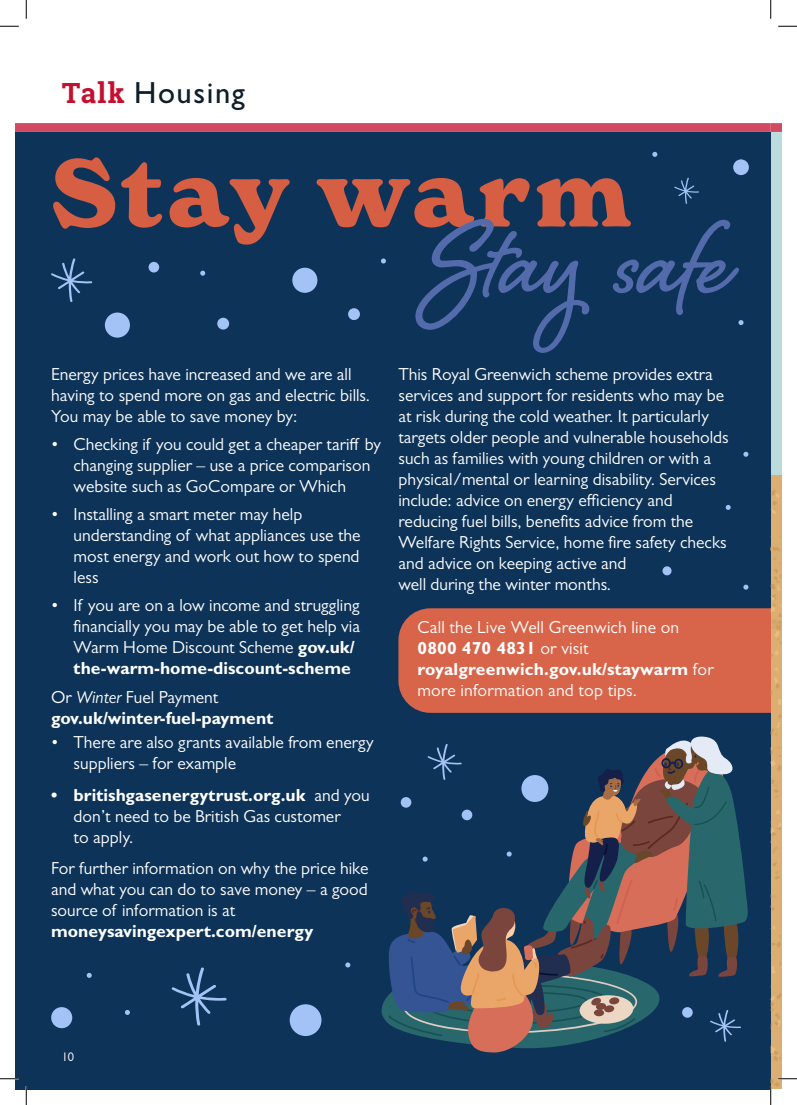
<style>
.page{position:relative;width:797px;height:1105px;background:#fff}
.page>*{position:absolute;margin:0;border:0;box-sizing:border-box;transform-origin:0 0}
.t1{font:700 132.75px "Shelby";color:#546bab}
.t2{font:700 93px "New Spirit";letter-spacing:.045em;color:#d65e42}
.t3{font:500 30.62px "Gill Sans MT Std";letter-spacing:.05em;color:#0f1e28}
.Call_to_action{font:17.5px/21px "Gill Sans MT Std";color:#fff}
.t4{font:700 17.5px/21px "Gill Sans MT Std";color:#fff}
.t5{font:12.5px "Gill Sans MT Std";color:#fff}
.s1{font-family:"Roboto Slab";font-weight:700;font-size:27.88px;color:#c3102f}
.s2{font-weight:700}
.s3{font-weight:400}
.s4{font-weight:400;font-style:italic}
</style>
<div class="page">
<div style="left:770px;top:132px;width:11px;height:343px;background:#bcdbdd"></div>
<svg style="left:16px;top:123px;width:765px;height:9px;background:#d14d64"></svg>
<div style="left:16px;top:132px;width:754px;height:957px;background:#0d3359"></div>
<div style="left:398px;top:608px;width:372px;height:105px;background:#d8654a"></div>
<div style="left:770px;top:475px;width:11px;height:614px;background:#dcae71"></div>
<svg style="left:772px;top:961px;width:9px;height:12px"></svg>
<svg style="left:770px;top:490px;width:9px;height:25px"></svg>
<svg style="left:773px;top:862px;width:7px;height:17px"></svg>
<svg style="left:770px;top:992px;width:11px;height:38px"></svg>
<svg style="left:776px;top:807px;width:6px;height:8px"></svg>
<svg style="left:770px;top:894px;width:12px;height:17px"></svg>
<svg style="left:770px;top:821px;width:11px;height:33px"></svg>
<svg style="left:770px;top:1045px;width:11px;height:17px"></svg>
<svg style="left:770px;top:926px;width:12px;height:27px"></svg>
<svg style="left:770px;top:713px;width:11px;height:87px"></svg>
<svg style="left:770px;top:677px;width:11px;height:28px"></svg>
<svg style="left:770px;top:534px;width:11px;height:123px"></svg>
<div style="left:290px;top:1004px;width:31px;height:32px;background:#a3c2f5;border-radius:50%"></div>
<svg style="left:171px;top:967px;width:56px;height:58px"></svg>
<svg style="left:51px;top:258px;width:41px;height:44px"></svg>
<svg style="left:674px;top:178px;width:25px;height:26px"></svg>
<div style="left:348px;top:308px;width:12px;height:12px;background:#a3c2f5;border-radius:50%"></div>
<div style="left:292px;top:268px;width:25px;height:25px;background:#a3c2f5;border-radius:50%"></div>
<div style="left:148px;top:262px;width:11px;height:10px;background:#a3c2f5;border-radius:50%"></div>
<svg style="left:200px;top:271px;width:5px;height:5px"></svg>
<svg style="left:381px;top:258px;width:5px;height:5px"></svg>
<div style="left:217px;top:318px;width:12px;height:12px;background:#a3c2f5;border-radius:50%"></div>
<div style="left:105px;top:313px;width:25px;height:25px;background:#a3c2f5;border-radius:50%"></div>
<svg style="left:381px;top:736px;width:367px;height:317px"></svg>
<svg style="left:87px;top:973px;width:5px;height:5px"></svg>
<svg style="left:125px;top:1010px;width:5px;height:5px"></svg>
<svg style="left:345px;top:962px;width:5px;height:5px"></svg>
<div style="left:461px;top:810px;width:11px;height:10px;background:#a3c2f5;border-radius:50%"></div>
<div style="left:682px;top:1007px;width:10px;height:11px;background:#a3c2f5;border-radius:50%"></div>
<svg style="left:652px;top:152px;width:5px;height:5px"></svg>
<div style="left:733px;top:159px;width:16px;height:16px;background:#a3c2f5;border-radius:50%"></div>
<svg style="left:738px;top:320px;width:5px;height:5px"></svg>
<svg style="left:743px;top:452px;width:5px;height:5px"></svg>
<svg style="left:725px;top:505px;width:5px;height:5px"></svg>
<svg style="left:743px;top:585px;width:5px;height:5px"></svg>
<div style="left:662px;top:566px;width:9px;height:9px;background:#a3c2f5;border-radius:50%"></div>
<div style="left:51px;top:1007px;width:21px;height:21px;background:#a3c2f5;border-radius:50%"></div>
<svg style="left:0;top:25px;width:19px;height:2px"></svg>
<svg style="left:778px;top:25px;width:19px;height:2px"></svg>
<svg style="left:0;top:1078px;width:19px;height:1px"></svg>
<svg style="left:25px;top:0;width:2px;height:19px"></svg>
<svg style="left:25px;top:1086px;width:2px;height:19px"></svg>
<svg style="left:770px;top:0;width:1px;height:19px"></svg>
<svg style="left:770px;top:1078px;width:27px;height:27px"></svg>
<p class="t3" style="left:62px;top:74px;width:185px"><span class="s1">Talk</span> Housing</p>
<p class="t2" style="left:51px;top:136px;width:581px">Stay warm</p>
<p class="t1" style="left:432px;top:169px;width:298px">Stay safe</p>
<p class="Call_to_action" style="left:51px;top:364px;width:320px">Energy prices have increased and we are all having to spend more on gas and electric bills.</p>
<p class="Call_to_action" style="left:51px;top:406px;width:248px">You may be able to save money by:</p>
<p class="Call_to_action" style="left:74px;top:434px;width:309px;text-indent:-22px">• Checking if you could get a cheaper tariff by changing supplier – use a price comparison website such as GoCompare or Which</p>
<p class="Call_to_action" style="left:74px;top:504px;width:288px;text-indent:-22px">• Installing a smart meter may help understanding of what appliances use the most energy and work out how to spend less</p>
<p class="Call_to_action" style="left:74px;top:595px;width:288px;text-indent:-22px">• If you are on a low income and struggling financially you may be able to get help via Warm Home Discount Scheme <span class="s2">gov.uk/ the-warm-home-discount-scheme</span></p>
<p class="t4" style="left:51px;top:686px;width:224px"><span class="s3">Or</span> <span class="s4">Winter</span> <span class="s3">Fuel Payment </span>gov.uk/winter-fuel-payment</p>
<p class="Call_to_action" style="left:74px;top:732px;width:301px;text-indent:-22px">• There are also grants available from energy suppliers – for example</p>
<p class="Call_to_action" style="left:74px;top:784px;width:297px;text-indent:-22px"><span class="s2">• britishgasenergytrust.org.uk</span> and you don’t need to be British Gas customer<br>to apply.</p>
<p class="Call_to_action" style="left:51px;top:858px;width:319px">For further information on why the price hike and what you can do to save money – a good source of information is at <span class="s2">moneysavingexpert.com/energy</span></p>
<p class="Call_to_action" style="left:398px;top:364px;width:332px">This Royal Greenwich scheme provides extra services and support for residents who may be at risk during the cold weather. It particularly targets older people and vulnerable households such as families with young children or with a physical/mental or learning disability. Services include: advice on energy efficiency and reducing fuel bills, benefits advice from the Welfare Rights Service, home fire safety checks and advice on keeping active and<br>well during the winter months.</p>
<p class="Call_to_action" style="left:417px;top:617px;width:298px">Call the Live Well Greenwich line on<br><span class="s2">0800 470 4831</span> or visit <span class="s2">royalgreenwich.gov.uk/staywarm</span> for more information and top tips.</p>
<p class="t5" style="left:62px;top:1050px;width:14px">10</p>
</div>
